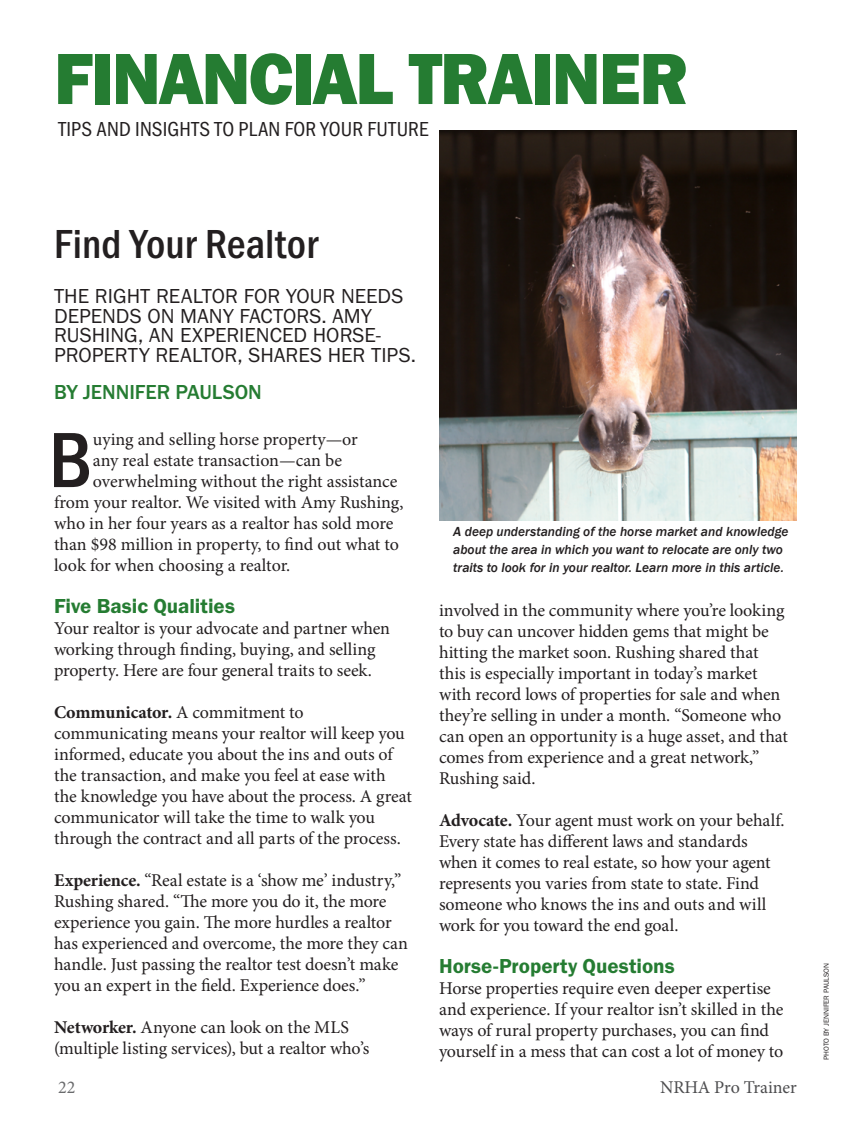
<style>
.page{position:relative;width:851px;height:1134px;background:#fff}
.page>*{position:absolute;margin:0;border:0;box-sizing:border-box;transform-origin:0 0}
.t1{font:500 81px "Franklin Gothic URW Cond";color:#231f20}
.t2{font:75px "Franklin Gothic URW Hea";letter-spacing:-.03em;color:#257c32;scale:.95 1}
.t3{font:500 42px "Franklin Gothic URW Cond";letter-spacing:.005em;color:#231f20}
.t4{font:21px/19.5px "Franklin Gothic URW Boo";color:#231f20}
.t5{font:21px "Franklin Gothic URW Dem";color:#257c32}
.t6{font:21px "Franklin Gothic URW Cond";letter-spacing:.005em;color:#231f20}
.t7{font:500 21px "Franklin Gothic URW";color:#257c32}
.t8{font:18px/21px "Minion Pro";letter-spacing:-.005em;color:#231f20}
.t9{font:18px "Minion Pro";letter-spacing:-.005em;color:#4d4d4f}
.t10{font:18px "Minion Pro";color:#696a6c}
.t11{font:italic 500 13.5px/18px "Franklin Gothic";color:#231f20}
.t12{font:7.5px "Franklin Gothic URW Boo";color:#231f20}
.s1{font-weight:700}
</style>
<div class="page">
<img style="left:439px;top:130px;width:357px;height:390px">
<h2 class="t2" style="left:54px;top:30px;width:669px">FINANCIAL TRAINER</h2>
<p class="t6" style="left:58px;top:113px;width:372px">TIPS AND INSIGHTS TO PLAN FOR YOUR FUTURE</p>
<h3 class="t3" style="left:54px;top:213px;width:265px">Find Your Realtor</h3>
<p class="t4" style="left:54px;top:286px;width:363px">THE RIGHT REALTOR FOR YOUR NEEDS<br>DEPENDS ON MANY FACTORS. AMY<br>RUSHING, AN EXPERIENCED HORSE-<br>PROPERTY REALTOR, SHARES HER TIPS.</p>
<p class="t7" style="left:54px;top:379px;width:209px">BY JENNIFER PAULSON</p>
<h1 class="t1" style="left:49px;top:402px;width:46px">B</h1>
<p class="t8" style="left:93px;top:429px;width:266px">uying and selling horse property—or</p>
<p class="t8" style="left:93px;top:450px;width:250px">any real estate transaction—can be</p>
<p class="t8" style="left:93px;top:471px;width:306px">overwhelming without the right assistance</p>
<p class="t8" style="left:54px;top:492px;width:351px">from your realtor. We visited with Amy Rushing,</p>
<p class="t8" style="left:54px;top:513px;width:341px">who in her four years as a realtor has sold more</p>
<p class="t8" style="left:54px;top:534px;width:346px">than $98 million in property, to find out what to</p>
<p class="t8" style="left:54px;top:555px;width:238px">look for when choosing a realtor.</p>
<p class="t5" style="left:54px;top:593px;width:182px">Five Basic Qualities</p>
<p class="t8" style="left:54px;top:618px;width:337px">Your realtor is your advocate and partner when working through finding, buying, and selling property. Here are four general traits to seek.</p>
<p class="t8" style="left:54px;top:702px;width:359px"><span class="s1">Communicator.</span> A commitment to communicating means your realtor will keep you informed, educate you about the ins and outs of the transaction, and make you feel at ease with the knowledge you have about the process. A great communicator will take the time to walk you through the contract and all parts of the process.</p>
<p class="t8" style="left:54px;top:870px;width:355px"><span class="s1">Experience.</span> “Real estate is a ‘show me’ industry,” Rushing shared. “The more you do it, the more experience you gain. The more hurdles a realtor has experienced and overcome, the more they can handle. Just passing the realtor test doesn’t make you an expert in the field. Experience does.”</p>
<p class="t8" style="left:54px;top:1017px;width:317px"><span class="s1">Networker.</span> Anyone can look on the MLS (multiple listing services), but a realtor who’s</p>
<p class="t11" style="left:453px;top:523px;width:337px">A deep understanding of the horse market and knowledge about the area in which you want to relocate are only two traits to look for in your realtor. Learn more in this article.</p>
<p class="t8" style="left:439px;top:600px;width:350px">involved in the community where you’re looking to buy can uncover hidden gems that might be hitting the market soon. Rushing shared that this is especially important in today’s market with record lows of properties for sale and when they’re selling in under a month. “Someone who can open an opportunity is a huge asset, and that comes from experience and a great network,” Rushing said.</p>
<p class="t8" style="left:439px;top:810px;width:347px"><span class="s1">Advocate.</span> Your agent must work on your behalf.<br>Every state has different laws and standards when it comes to real estate, so how your agent represents you varies from state to state. Find someone who knows the ins and outs and will work for you toward the end goal.</p>
<p class="t5" style="left:439px;top:953px;width:237px">Horse-Property Questions</p>
<p class="t8" style="left:439px;top:978px;width:346px">Horse properties require even deeper expertise and experience. If your realtor isn’t skilled in the ways of rural property purchases, you can find yourself in a mess that can cost a lot of money to</p>
<p class="t10" style="left:58px;top:1075px;width:19px">22</p>
<p class="t9" style="left:660px;top:1075px;width:138px">NRHA Pro Trainer</p>
<p class="t12" style="left:821px;top:1060px;width:98px;rotate:-90deg">PHOTO BY JENNIFER PAULSON</p>
</div>
